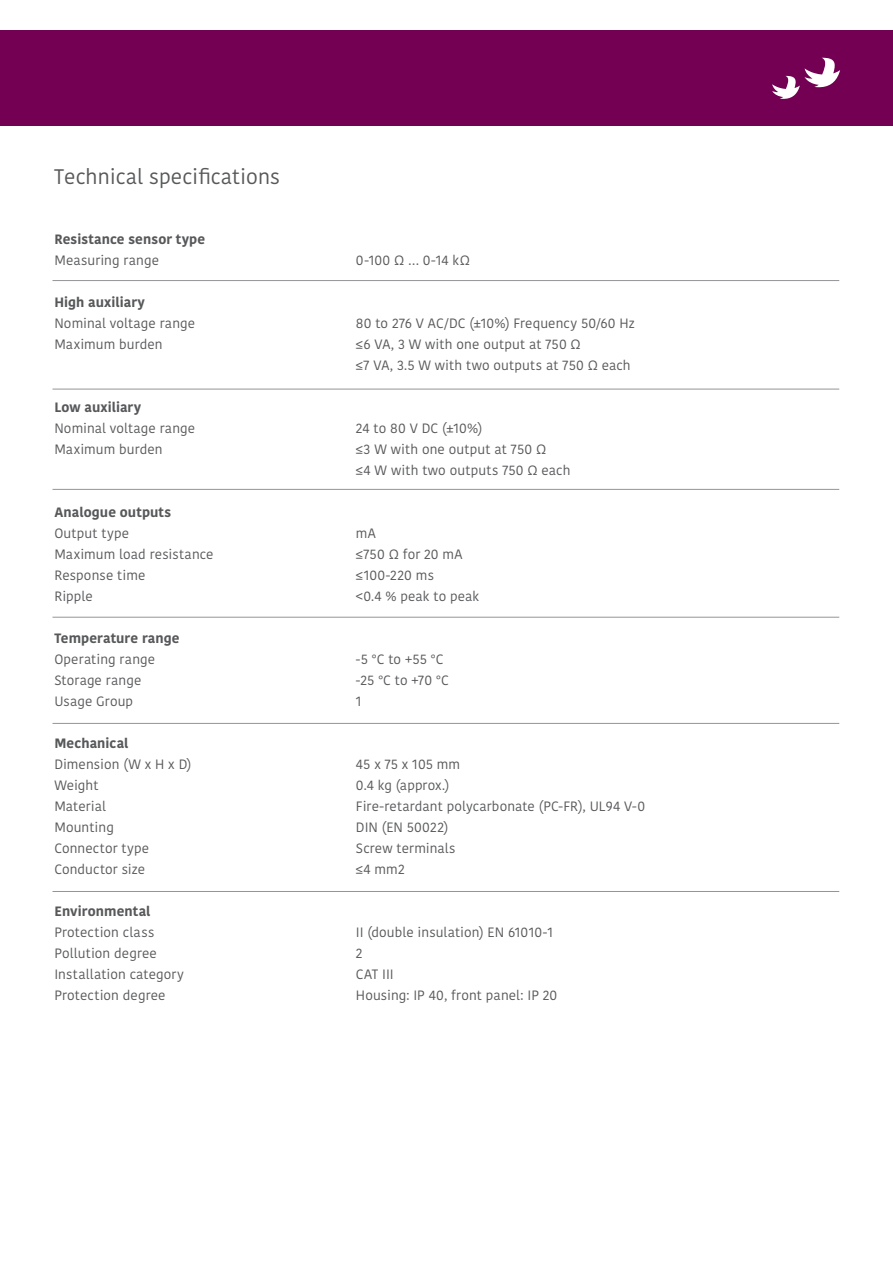
<style>
.page{position:relative;width:893px;height:1263px;background:#fff}
.page>*{position:absolute;margin:0;border:0;box-sizing:border-box;transform-origin:0 0}
.t1{font:21px "Kohinoor Devanagari";color:#57585a}
.Paragraph_Style_1{font:13.5px "Kohinoor Devanagari";letter-spacing:.01em;color:#57585a}
.Paragraph_Style_1-2{font:700 13.5px "Kohinoor Devanagari";letter-spacing:.01em;color:#57585a}
</style>
<div class="page">
<div style="left:0;top:31px;width:893px;height:95px;background:#740053"></div>
<hr style="left:52px;top:280px;width:787px;height:1px;background:#939598">
<hr style="left:52px;top:389px;width:787px;height:1px;background:#939598">
<hr style="left:52px;top:489px;width:787px;height:1px;background:#939598">
<hr style="left:52px;top:617px;width:787px;height:1px;background:#939598">
<hr style="left:52px;top:723px;width:787px;height:1px;background:#939598">
<hr style="left:52px;top:891px;width:787px;height:1px;background:#939598">
<svg style="left:772px;top:58px;width:68px;height:41px"></svg>
<p class="t1" style="left:54px;top:165px;width:227px">Technical specifications</p>
<p class="Paragraph_Style_1-2" style="left:54px;top:227px;width:152px">Resistance sensor type</p>
<p class="Paragraph_Style_1" style="left:54px;top:252px;width:106px">Measuring range</p>
<p class="Paragraph_Style_1" style="left:356px;top:252px;width:115px">0-100 Ω … 0-14 kΩ</p>
<p class="Paragraph_Style_1-2" style="left:54px;top:290px;width:92px">High auxiliary</p>
<p class="Paragraph_Style_1" style="left:54px;top:315px;width:142px">Nominal voltage range</p>
<p class="Paragraph_Style_1" style="left:356px;top:315px;width:281px">80 to 276 V AC/DC (±10%) Frequency 50/60 Hz</p>
<p class="Paragraph_Style_1" style="left:54px;top:336px;width:110px">Maximum burden</p>
<p class="Paragraph_Style_1" style="left:356px;top:336px;width:226px">≤6 VA, 3 W with one output at 750 Ω</p>
<p class="Paragraph_Style_1" style="left:356px;top:357px;width:276px">≤7 VA, 3.5 W with two outputs at 750 Ω each</p>
<p class="Paragraph_Style_1-2" style="left:54px;top:395px;width:88px">Low auxiliary</p>
<p class="Paragraph_Style_1" style="left:54px;top:420px;width:142px">Nominal voltage range</p>
<p class="Paragraph_Style_1" style="left:356px;top:420px;width:128px">24 to 80 V DC (±10%)</p>
<p class="Paragraph_Style_1" style="left:54px;top:441px;width:110px">Maximum burden</p>
<p class="Paragraph_Style_1" style="left:356px;top:441px;width:192px">≤3 W with one output at 750 Ω</p>
<p class="Paragraph_Style_1" style="left:356px;top:462px;width:216px">≤4 W with two outputs 750 Ω each</p>
<p class="Paragraph_Style_1-2" style="left:54px;top:500px;width:118px">Analogue outputs</p>
<p class="Paragraph_Style_1" style="left:54px;top:525px;width:76px">Output type</p>
<p class="Paragraph_Style_1" style="left:356px;top:525px;width:21px">mA</p>
<p class="Paragraph_Style_1" style="left:54px;top:546px;width:161px">Maximum load resistance</p>
<p class="Paragraph_Style_1" style="left:356px;top:546px;width:108px">≤750 Ω for 20 mA</p>
<p class="Paragraph_Style_1" style="left:54px;top:567px;width:93px">Response time</p>
<p class="Paragraph_Style_1" style="left:356px;top:567px;width:80px">≤100-220 ms</p>
<p class="Paragraph_Style_1" style="left:54px;top:588px;width:40px">Ripple</p>
<p class="Paragraph_Style_1" style="left:356px;top:588px;width:125px">&lt;0.4 % peak to peak</p>
<p class="Paragraph_Style_1-2" style="left:54px;top:626px;width:127px">Temperature range</p>
<p class="Paragraph_Style_1" style="left:54px;top:651px;width:102px">Operating range</p>
<p class="Paragraph_Style_1" style="left:356px;top:651px;width:89px">-5 °C to +55 °C</p>
<p class="Paragraph_Style_1" style="left:54px;top:672px;width:88px">Storage range</p>
<p class="Paragraph_Style_1" style="left:356px;top:672px;width:94px">-25 °C to +70 °C</p>
<p class="Paragraph_Style_1" style="left:54px;top:693px;width:80px">Usage Group</p>
<p class="Paragraph_Style_1" style="left:356px;top:693px;width:7px">1</p>
<p class="Paragraph_Style_1-2" style="left:54px;top:731px;width:75px">Mechanical</p>
<p class="Paragraph_Style_1" style="left:54px;top:756px;width:139px">Dimension (W x H x D)</p>
<p class="Paragraph_Style_1" style="left:356px;top:756px;width:106px">45 x 75 x 105 mm</p>
<p class="Paragraph_Style_1" style="left:54px;top:777px;width:46px">Weight</p>
<p class="Paragraph_Style_1" style="left:356px;top:777px;width:95px">0.4 kg (approx.)</p>
<p class="Paragraph_Style_1" style="left:54px;top:798px;width:53px">Material</p>
<p class="Paragraph_Style_1" style="left:356px;top:798px;width:291px">Fire-retardant polycarbonate (PC-FR), UL94 V-0</p>
<p class="Paragraph_Style_1" style="left:54px;top:819px;width:61px">Mounting</p>
<p class="Paragraph_Style_1" style="left:356px;top:819px;width:94px">DIN (EN 50022)</p>
<p class="Paragraph_Style_1" style="left:54px;top:840px;width:96px">Connector type</p>
<p class="Paragraph_Style_1" style="left:356px;top:840px;width:101px">Screw terminals</p>
<p class="Paragraph_Style_1" style="left:54px;top:861px;width:92px">Conductor size</p>
<p class="Paragraph_Style_1" style="left:356px;top:861px;width:50px">≤4 mm2</p>
<p class="Paragraph_Style_1-2" style="left:54px;top:899px;width:98px">Environmental</p>
<p class="Paragraph_Style_1" style="left:54px;top:924px;width:101px">Protection class</p>
<p class="Paragraph_Style_1" style="left:356px;top:924px;width:199px">II (double insulation) EN 61010-1</p>
<p class="Paragraph_Style_1" style="left:54px;top:945px;width:104px">Pollution degree</p>
<p class="Paragraph_Style_1" style="left:356px;top:945px;width:8px">2</p>
<p class="Paragraph_Style_1" style="left:54px;top:966px;width:131px">Installation category</p>
<p class="Paragraph_Style_1" style="left:356px;top:966px;width:39px">CAT III</p>
<p class="Paragraph_Style_1" style="left:54px;top:987px;width:113px">Protection degree</p>
<p class="Paragraph_Style_1" style="left:356px;top:987px;width:203px">Housing: IP 40, front panel: IP 20</p>
</div>
